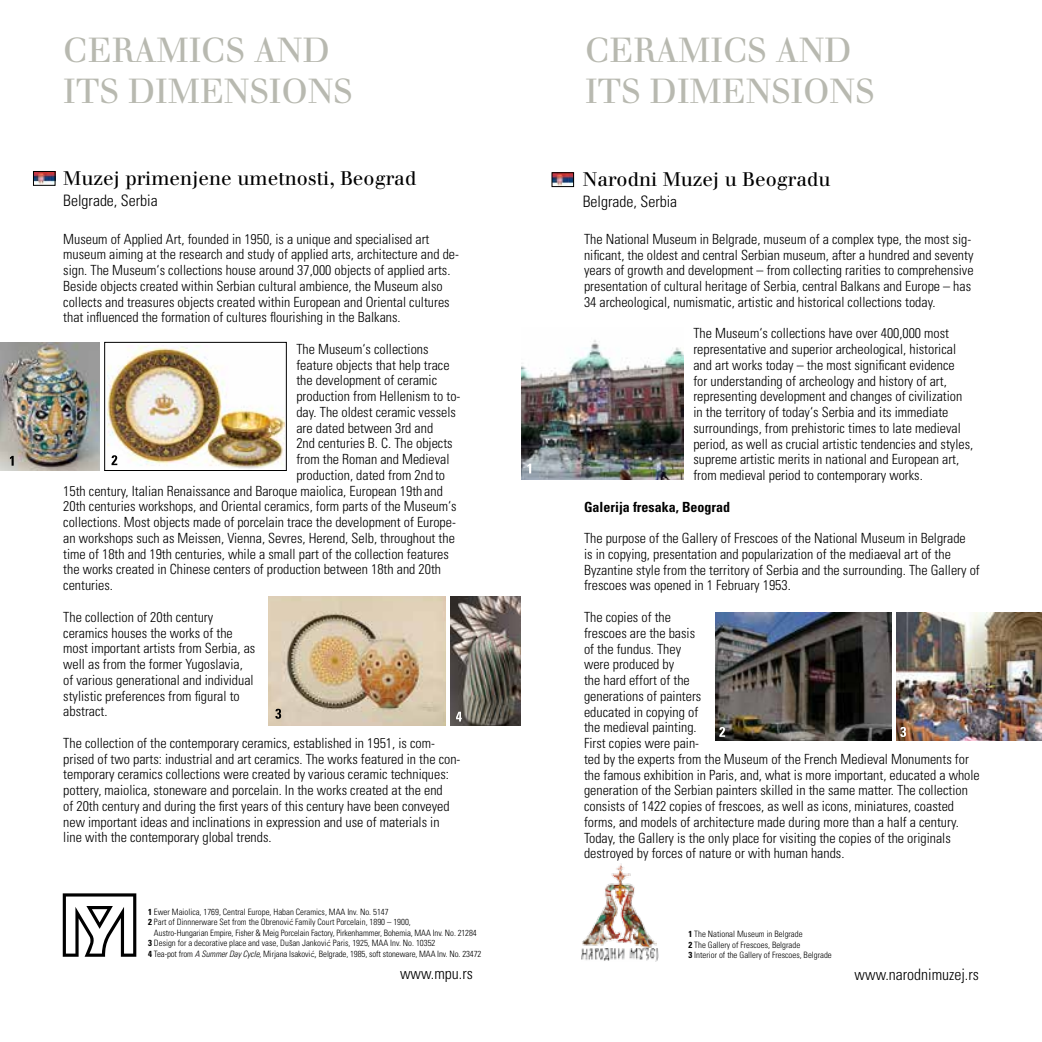
<style>
.page{position:relative;width:1042px;height:1042px;background:#fff}
.page>*{position:absolute;margin:0;border:0;box-sizing:border-box;transform-origin:0 0}
.t1{font:33.95px/40.8px "Walbaum";color:#b8b9b0}
.t2{font:19.25px "Walbaum";color:#000}
.t3{font:300 condensed 15.75px "Univers";color:#000}
.t4{font:300 condensed 14px/15.8px "Univers";color:#000}
.t5{font:700 condensed 14px "Univers";color:#000}
.t6{font:300 condensed 8.75px/10.5px "Univers";color:#000}
.s1{font-weight:700}
.s2{font-family:"Avenir LTCE";font-stretch:normal}
.s3{font-style:italic}
</style>
<div class="page">
<img style="left:35px;top:173px;width:18px;height:10px">
<div style="left:33px;top:171px;width:22px;height:14px;border:1px solid #000"></div>
<svg style="left:63px;top:893px;width:73px;height:64px"></svg>
<img style="left:107px;top:345px;width:177px;height:124px">
<div style="left:105px;top:342px;width:181px;height:129px;border:1px solid #000"></div>
<img style="left:0;top:342px;width:100px;height:128px">
<img style="left:268px;top:596px;width:178px;height:129px">
<img style="left:450px;top:596px;width:71px;height:129px">
<svg style="left:10px;top:456px;width:4px;height:10px"></svg>
<svg style="left:112px;top:455px;width:5px;height:10px"></svg>
<svg style="left:456px;top:712px;width:6px;height:9px"></svg>
<svg style="left:275px;top:709px;width:6px;height:10px"></svg>
<img style="left:554px;top:175px;width:17px;height:10px">
<div style="left:552px;top:173px;width:21px;height:14px;border:1px solid #000"></div>
<img style="left:521px;top:340px;width:162px;height:139px">
<img style="left:715px;top:612px;width:176px;height:129px">
<img style="left:896px;top:612px;width:146px;height:129px">
<img style="left:582px;top:863px;width:74px;height:85px">
<img style="left:582px;top:948px;width:76px;height:13px">
<svg style="left:527px;top:464px;width:4px;height:9px"></svg>
<svg style="left:719px;top:727px;width:6px;height:10px"></svg>
<svg style="left:900px;top:727px;width:6px;height:10px"></svg>
<h1 class="t1" style="left:63px;top:30px;width:291px">CERAMICS AND<br>ITS DIMENSIONS</h1>
<h2 class="t2" style="left:63px;top:167px;width:355px">Muzej primenjene umetnosti, Beograd</h2>
<p class="t3" style="left:63px;top:191px;width:96px">Belgrade, Serbia</p>
<p class="t4" style="left:63px;top:231px;width:397px">Museum of Applied Art, founded in 1950, is a unique and specialised art museum aiming at the research and study of applied arts, architecture and de&shy;sign. The Museum‘s collections house around 37,000 objects of applied arts.<br>Beside objects created within Serbian cultural ambience, the Museum also collects and treasures objects created within European and Oriental cultures that influenced the formation of cultures flourishing in the Balkans.</p>
<p class="t4" style="left:296px;top:341px;width:134px">The Museum‘s collections</p>
<p class="t4" style="left:296px;top:357px;width:155px">feature objects that help trace</p>
<p class="t4" style="left:296px;top:373px;width:142px">the development of ceramic</p>
<p class="t4" style="left:296px;top:388px;width:166px">production from Hellenism to to-</p>
<p class="t4" style="left:296px;top:404px;width:161px">day. The oldest ceramic vessels</p>
<p class="t4" style="left:296px;top:420px;width:138px">are dated between 3rd and</p>
<p class="t4" style="left:296px;top:436px;width:158px">2nd centuries B. C. The objects</p>
<p class="t4" style="left:296px;top:451px;width:155px">from the Roman and Medieval</p>
<p class="t4" style="left:296px;top:467px;width:150px">production, dated from 2nd to</p>
<p class="t4" style="left:63px;top:483px;width:381px">15th century, Italian Renaissance and Baroque maiolica, European 19th and</p>
<p class="t4" style="left:63px;top:499px;width:395px">20th centuries workshops, and Oriental ceramics, form parts of the Museum‘s</p>
<p class="t4" style="left:63px;top:514px;width:394px">collections. Most objects made of porcelain trace the development of Europe-</p>
<p class="t4" style="left:63px;top:530px;width:393px">an workshops such as Meissen, Vienna, Sevres, Herend, Selb, throughout the</p>
<p class="t4" style="left:63px;top:546px;width:387px">time of 18th and 19th centuries, while a small part of the collection features</p>
<p class="t4" style="left:63px;top:562px;width:379px">the works created in Chinese centers of production between 18th and 20th</p>
<p class="t4" style="left:63px;top:577px;width:51px">centuries.</p>
<p class="t4" style="left:63px;top:609px;width:194px">The collection of 20th century ceramics houses the works of the most important artists from Serbia, as well as from the former Yugoslavia, of various generational and individual stylistic preferences from figural to abstract.</p>
<p class="t4" style="left:63px;top:735px;width:399px">The collection of the contemporary ceramics, established in 1951, is com&shy;prised of two parts: industrial and art ceramics. The works featured in the con&shy;temporary ceramics collections were created by various ceramic techniques: pottery, maiolica, stoneware and porcelain. In the works created at the end<br>of 20th century and during the first years of this century have been conveyed new important ideas and inclinations in expression and use of materials in line with the contemporary global trends.</p>
<p class="t6" style="left:148px;top:906px;width:242px"><span class="s1">1</span> Ewer Maiolica, 1769, Central Europe, Haban Ceramics, MAA Inv. No. 5147</p>
<p class="t6" style="left:148px;top:917px;width:264px"><span class="s1">2</span> Part of Dinnnerware Set from the Obrenovi<span class="s2">ć</span> Family Court Porcelain, 1890 – 1900,</p>
<p class="t6" style="left:154px;top:927px;width:324px">Austro-Hungarian Empire, Fisher &amp; Meig Porcelain Factory, Pirkenhammer, Bohemia, MAA Inv. No. 21284</p>
<p class="t6" style="left:148px;top:938px;width:289px"><span class="s1">3</span> Design for a decorative place and vase, Dušan Jankovi<span class="s2">ć</span> Paris, 1925, MAA Inv. No. 10352</p>
<p class="t6" style="left:148px;top:948px;width:335px"><span class="s1">4</span> Tea-pot from <span class="s3">A Summer Day Cycle,</span> Mirjana Isakovi<span class="s2">ć,</span> Belgrade, 1985, soft stoneware, MAA Inv. No. 23472</p>
<h1 class="t1" style="left:585px;top:30px;width:291px">CERAMICS AND<br>ITS DIMENSIONS</h1>
<h2 class="t2" style="left:583px;top:168px;width:249px">Narodni Muzej u Beogradu</h2>
<p class="t3" style="left:583px;top:192px;width:96px">Belgrade, Serbia</p>
<p class="t4" style="left:584px;top:231px;width:391px">The National Museum in Belgrade, museum of a complex type, the most sig&shy;nificant, the oldest and central Serbian museum, after a hundred and seventy years of growth and development – from collecting rarities to comprehensive presentation of cultural heritage of Serbia, central Balkans and Europe – has 34 archeological, numismatic, artistic and historical collections today.</p>
<p class="t4" style="left:693px;top:326px;width:281px">The Museum‘s collections have over 400,000 most representative and superior archeological, historical and art works today – the most significant evidence<br>for understanding of archeology and history of art, representing development and changes of civilization in the territory of today‘s Serbia and its immediate surroundings, from prehistoric times to late medieval period, as well as crucial artistic tendencies and styles, supreme artistic merits in national and European art, from medieval period to contemporary works.</p>
<p class="t5" style="left:584px;top:498px;width:148px">Galerija fresaka, Beograd</p>
<p class="t4" style="left:584px;top:530px;width:397px">The purpose of the Gallery of Frescoes of the National Museum in Belgrade<br>is in copying, presentation and popularization of the mediaeval art of the Byzantine style from the territory of Serbia and the surrounding. The Gallery of frescoes was opened in 1 February 1953.</p>
<p class="t4" style="left:584px;top:609px;width:397px">The copies of the<br>frescoes are the basis<br>of the fundus. They<br>were produced by<br>the hard effort of the<br>generations of painters<br>educated in copying of<br>the medieval painting.<br>First copies were pain-<br>ted by the experts from the Museum of the French Medieval Monuments for the famous exhibition in Paris, and, what is more important, educated a whole generation of the Serbian painters skilled in the same matter. The collection consists of 1422 copies of frescoes, as well as icons, miniatures, coasted forms, and models of architecture made during more than a half a century.<br>Today, the Gallery is the only place for visiting the copies of the originals destroyed by forces of nature or with human hands.</p>
<p class="t6" style="left:688px;top:929px;width:145px"><span class="s1">1</span> The National Museum in Belgrade<br><span class="s1">2</span> The Gallery of Frescoes, Belgrade<br><span class="s1">3</span> Interior of the Gallery of Frescoes, Belgrade</p>
<p class="t3" style="left:400px;top:964px;width:74px">www.mpu.rs</p>
<p class="t3" style="left:854px;top:965px;width:126px">www.narodnimuzej.rs</p>
</div>
